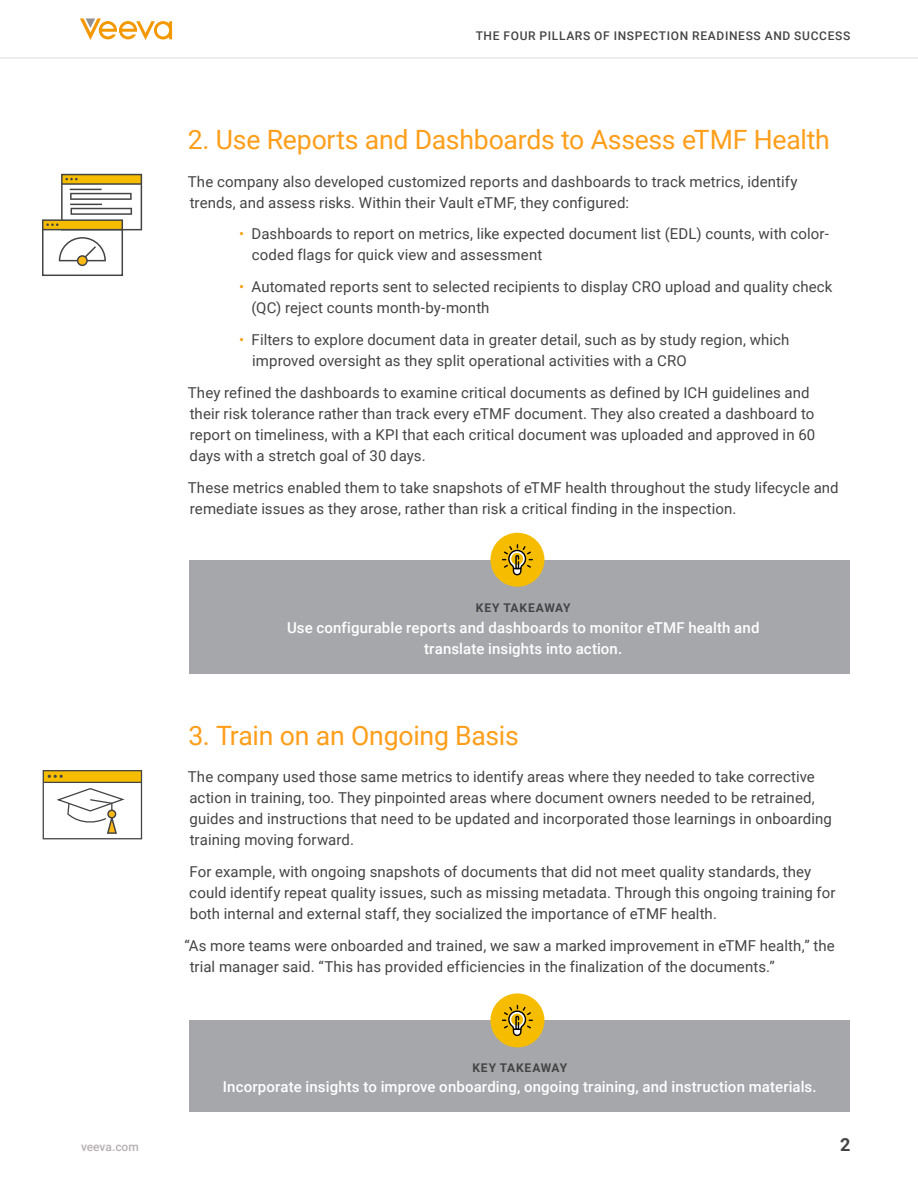
<style>
.page{position:relative;width:918px;height:1188px;background:#fff}
.page>*{position:absolute;margin:0;border:0;box-sizing:border-box;transform-origin:0 0}
.t1{font:26.7px "Roboto";letter-spacing:-.01em;color:#ff9e1a}
.t2{font:700 18px "Roboto";color:#444}
.t3{font:15px/21px "Roboto";letter-spacing:.005em;color:#444}
.t4{font:500 15px/21px "Roboto";letter-spacing:.01em;color:#fff;text-align:center}
.t5{font:500 12px "Roboto";letter-spacing:.055em;color:#444}
.t6{font:700 12px "Roboto";letter-spacing:.07em;color:#444}
.t7{font:500 12px "Roboto";letter-spacing:-.005em;color:#b8b1b4}
.s1{color:#ff9e1a}
</style>
<div class="page">
<svg style="left:80px;top:18px;width:92px;height:22px"></svg>
<hr style="left:0;top:58px;width:918px;height:1px;background:#d9d9d9">
<div style="left:189px;top:560px;width:660px;height:114px;background:#a5a7aa"></div>
<div style="left:490px;top:533px;width:54px;height:54px;background:#f6bd00;border-radius:50%"></div>
<svg style="left:503px;top:545px;width:29px;height:31px"></svg>
<div style="left:189px;top:1021px;width:660px;height:91px;background:#a5a7aa"></div>
<div style="left:490px;top:993px;width:54px;height:54px;background:#f6bd00;border-radius:50%"></div>
<svg style="left:503px;top:1005px;width:29px;height:32px"></svg>
<div style="left:62px;top:174px;width:80px;height:10px;background:#f6bd00"></div>
<div style="left:61px;top:174px;width:81px;height:56px;border:2px solid #444"></div>
<hr style="left:62px;top:183px;width:79px;height:2px;background:#444">
<svg style="left:65px;top:178px;width:13px;height:2px"></svg>
<svg style="left:70px;top:193px;width:62px;height:7px"></svg>
<hr style="left:70px;top:189px;width:32px;height:1px;background:#444">
<svg style="left:71px;top:208px;width:61px;height:7px"></svg>
<hr style="left:70px;top:204px;width:32px;height:1px;background:#444">
<div style="left:43px;top:220px;width:79px;height:9px;background:#f6bd00"></div>
<div style="left:42px;top:219px;width:81px;height:57px;border:2px solid #444"></div>
<hr style="left:43px;top:229px;width:79px;height:1px;background:#444">
<svg style="left:46px;top:223px;width:13px;height:3px"></svg>
<div style="left:78px;top:256px;width:9px;height:9px;background:#fdb913;border-radius:50%"></div>
<div style="left:77px;top:255px;width:11px;height:11px;border:2px solid #444;border-radius:50%"></div>
<svg style="left:58px;top:237px;width:48px;height:25px"></svg>
<div style="left:43px;top:770px;width:98px;height:12px;background:#f6bd00"></div>
<svg style="left:56px;top:788px;width:69px;height:46px"></svg>
<div style="left:43px;top:770px;width:99px;height:69px;border:1px solid #444"></div>
<hr style="left:44px;top:782px;width:97px;height:1px;background:#444">
<svg style="left:48px;top:775px;width:15px;height:3px"></svg>
<p class="t5" style="left:476px;top:27px;width:376px">THE FOUR PILLARS OF INSPECTION READINESS AND SUCCESS</p>
<h1 class="t1" style="left:188px;top:121px;width:644px">2. Use Reports and Dashboards to Assess eTMF Health</h1>
<p class="t3" style="left:188px;top:170px;width:611px">The company also developed customized reports and dashboards to track metrics, identify trends, and assess risks. Within their Vault eTMF, they configured:</p>
<p class="t3" style="left:252px;top:223px;width:579px;text-indent:-13px"><span class="s1">•</span> Dashboards to report on metrics, like expected document list (EDL) counts, with color&shy;coded flags for quick view and assessment</p>
<p class="t3" style="left:252px;top:276px;width:582px;text-indent:-13px"><span class="s1">•</span> Automated reports sent to selected recipients to display CRO upload and quality check (QC) reject counts month-by-month</p>
<p class="t3" style="left:252px;top:329px;width:539px;text-indent:-13px"><span class="s1">•</span> Filters to explore document data in greater detail, such as by study region, which improved oversight as they split operational activities with a CRO</p>
<p class="t3" style="left:188px;top:381px;width:629px">They refined the dashboards to examine critical documents as defined by ICH guidelines and their risk tolerance rather than track every eTMF document. They also created a dashboard to report on timeliness, with a KPI that each critical document was uploaded and approved in 60 days with a stretch goal of 30 days.</p>
<p class="t3" style="left:188px;top:476px;width:652px">These metrics enabled them to take snapshots of eTMF health throughout the study lifecycle and remediate issues as they arose, rather than risk a critical finding in the inspection.</p>
<p class="t6" style="left:476px;top:599px;width:96px">KEY TAKEAWAY</p>
<p class="t4" style="left:287px;top:616px;width:474px">Use configurable reports and dashboards to monitor eTMF health and translate insights into action.</p>
<h1 class="t1" style="left:188px;top:717px;width:332px">3. Train on an Ongoing Basis</h1>
<p class="t3" style="left:188px;top:766px;width:646px">The company used those same metrics to identify areas where they needed to take corrective action in training, too. They pinpointed areas where document owners needed to be retrained, guides and instructions that need to be updated and incorporated those learnings in onboarding training moving forward.</p>
<p class="t3" style="left:189px;top:861px;width:648px">For example, with ongoing snapshots of documents that did not meet quality standards, they could identify repeat quality issues, such as missing metadata. Through this ongoing training for both internal and external staff, they socialized the importance of eTMF health.</p>
<p class="t3" style="left:190px;top:935px;width:647px;text-indent:-5px">“As more teams were onboarded and trained, we saw a marked improvement in eTMF health,” the trial manager said. “This has provided efficiencies in the finalization of the documents.”</p>
<p class="t6" style="left:472px;top:1060px;width:96px">KEY TAKEAWAY</p>
<p class="t4" style="left:223px;top:1076px;width:595px">Incorporate insights to improve onboarding, ongoing training, and instruction materials.</p>
<p class="t7" style="left:81px;top:1138px;width:59px">veeva.com</p>
<p class="t2" style="left:840px;top:1132px;width:12px">2</p>
</div>
